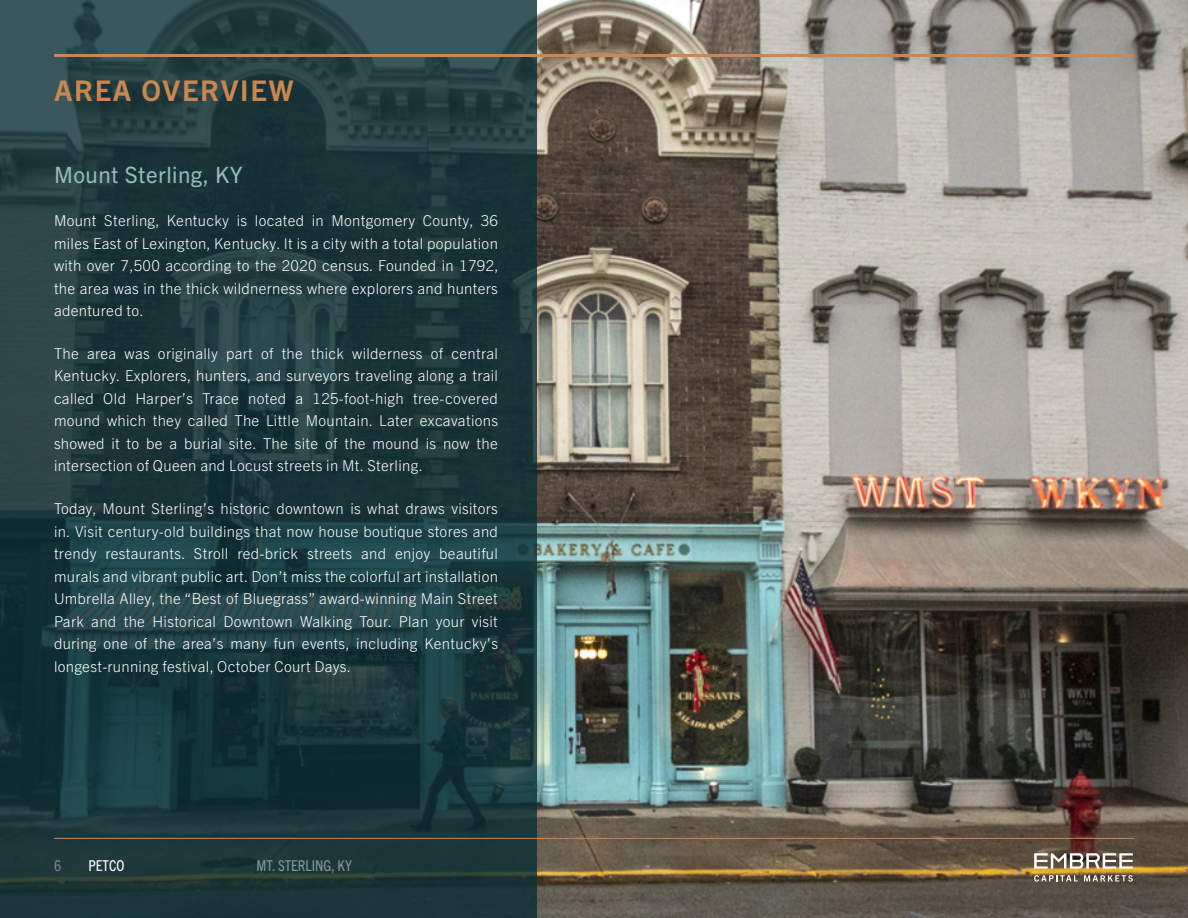
<style>
.page{position:relative;width:1188px;height:918px;background:#fff}
.page>*{position:absolute;margin:0;border:0;box-sizing:border-box;transform-origin:0 0}
.t1{font:700 28.5px "Trade Gothic Next LT Pro";letter-spacing:.06em;color:#cc8750}
.t2{font:22.5px "Trade Gothic Next LT Pro";letter-spacing:.02em;color:#93bfb4}
.t3{font:300 15px/22.5px "Trade Gothic Next LT Pro";letter-spacing:.02em;color:#fff;text-align:justify}
.t4{font:condensed 15px "Trade Gothic Next LT Pro";color:#85969b}
.t5{font:condensed 15px "Trade Gothic Next LT Pro";color:#fff}
.t6{font:condensed 15px "Trade Gothic Next LT Pro";color:#7b8b95}
</style>
<div class="page">
<img style="left:537px;top:0;width:651px;height:918px">
<svg style="left:0;top:0;width:537px;height:918px;background:#1e3a3f"></svg>
<hr style="left:54px;top:54px;width:1080px;height:3px;background:#cc8750">
<hr style="left:54px;top:838px;width:1080px;height:1px;background:#cc8750">
<svg style="left:1034px;top:875px;width:44px;height:7px"></svg>
<svg style="left:1084px;top:875px;width:49px;height:7px"></svg>
<svg style="left:1034px;top:853px;width:99px;height:16px"></svg>
<p class="t1" style="left:54px;top:71px;width:241px">AREA OVERVIEW</p>
<p class="t2" style="left:54px;top:159px;width:190px">Mount Sterling, KY</p>
<p class="t3" style="left:54px;top:208px;width:446px">Mount Sterling, Kentucky is located in Montgomery County, 36 miles East of Lexington, Kentucky. It is a city with a total population with over 7,500 according to the 2020 census. Founded in 1792, the area was in the thick wildnerness where explorers and hunters adentured to.</p>
<p class="t3" style="left:54px;top:341px;width:446px">The area was originally part of the thick wilderness of central Kentucky. Explorers, hunters, and surveyors traveling along a trail called Old Harper’s Trace noted a 125-foot-high tree-covered mound which they called The Little Mountain. Later excavations showed it to be a burial site. The site of the mound is now the intersection of Queen and Locust streets in Mt. Sterling.</p>
<p class="t3" style="left:54px;top:496px;width:446px">Today, Mount Sterling’s historic downtown is what draws visitors in. Visit century-old buildings that now house boutique stores and trendy restaurants. Stroll red-brick streets and enjoy beautiful murals and vibrant public art. Don’t miss the colorful art installation Umbrella Alley, the “Best of Bluegrass” award-winning Main Street Park and the Historical Downtown Walking Tour. Plan your visit during one of the area’s many fun events, including Kentucky’s longest-running festival, October Court Days.</p>
<p class="t6" style="left:54px;top:855px;width:9px">6</p>
<p class="t5" style="left:88px;top:855px;width:37px">PETCO</p>
<p class="t4" style="left:256px;top:855px;width:97px">MT. STERLING, KY</p>
</div>
